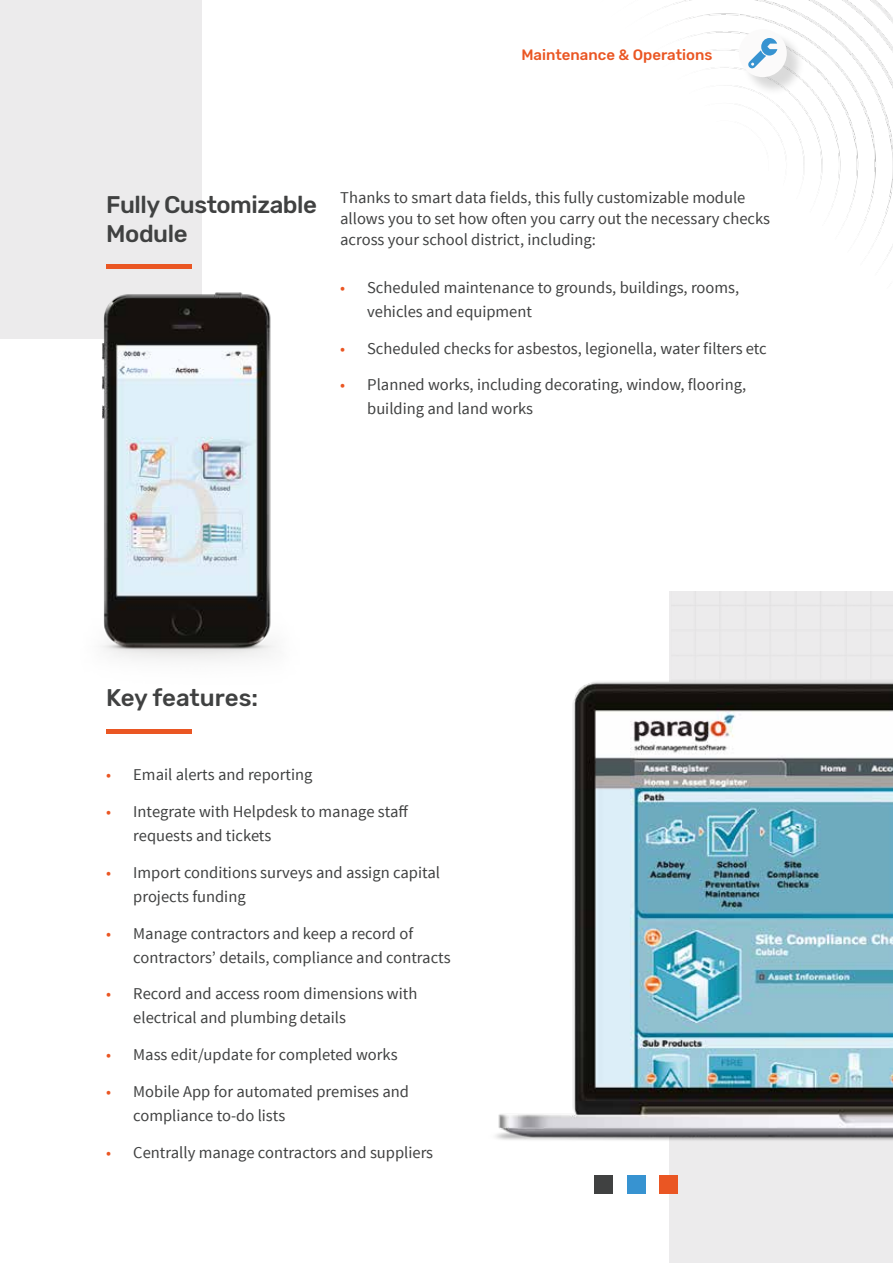
<style>
.page{position:relative;width:893px;height:1263px;background:#fff}
.page>*{position:absolute;margin:0;border:0;box-sizing:border-box;transform-origin:0 0}
.t1{font:500 24px/28.8px "Rubik";letter-spacing:-.02em;color:#404141}
.t2{font:16.5px/24px "Source Sans Pro";color:#404141}
.t3{font:500 15px "Rubik";color:#ea5623}
.s1{color:#ea5623}
</style>
<div class="page">
<div style="left:670px;top:591px;width:223px;height:672px;background:#ecebec"></div>
<div style="left:0;top:0;width:202px;height:339px;background:#ecebec"></div>
<img style="left:664px;top:0;width:229px;height:256px">
<hr style="left:106px;top:729px;width:85px;height:4px;background:#ea5623">
<div style="left:660px;top:1175px;width:18px;height:19px;background:#ea5623"></div>
<div style="left:627px;top:1175px;width:19px;height:19px;background:#3793d1"></div>
<div style="left:594px;top:1175px;width:19px;height:19px;background:#404141"></div>
<img style="left:102px;top:264px;width:173px;height:396px">
<img style="left:495px;top:617px;width:398px;height:547px">
<div style="left:742px;top:32px;width:63px;height:64px;background:#000;opacity:.15"></div>
<div style="left:739px;top:29px;width:48px;height:48px;background:#fbfafa;border-radius:50%"></div>
<svg style="left:748px;top:38px;width:29px;height:30px"></svg>
<p class="t3" style="left:521px;top:46px;width:193px">Maintenance &amp; Operations</p>
<h1 class="t1" style="left:106px;top:191px;width:212px">Fully Customizable<br>Module</h1>
<p class="t2" style="left:340px;top:187px;width:431px;line-height:21px">Thanks to smart data fields, this fully customizable module allows you to set how often you carry out the necessary checks across your school district, including:</p>
<p class="t2" style="left:367px;top:276px;width:373px;text-indent:-27px"><span class="s1">•</span> Scheduled maintenance to grounds, buildings, rooms, vehicles and equipment</p>
<p class="t2" style="left:340px;top:336px;width:428px"><span class="s1">•</span> Scheduled checks for asbestos, legionella, water filters etc</p>
<p class="t2" style="left:367px;top:373px;width:380px;text-indent:-27px"><span class="s1">•</span> Planned works, including decorating, window, flooring, building and land works</p>
<h1 class="t1" style="left:106px;top:684px;width:153px">Key features:</h1>
<p class="t2" style="left:106px;top:763px;width:208px"><span class="s1">•</span> Email alerts and reporting</p>
<p class="t2" style="left:133px;top:800px;width:277px;text-indent:-27px"><span class="s1">•</span> Integrate with Helpdesk to manage staff requests and tickets</p>
<p class="t2" style="left:133px;top:861px;width:308px;text-indent:-27px"><span class="s1">•</span> Import conditions surveys and assign capital projects funding</p>
<p class="t2" style="left:133px;top:921px;width:319px;text-indent:-27px"><span class="s1">•</span> Manage contractors and keep a record of contractors’ details, compliance and contracts</p>
<p class="t2" style="left:133px;top:982px;width:286px;text-indent:-27px"><span class="s1">•</span> Record and access room dimensions with electrical and plumbing details</p>
<p class="t2" style="left:106px;top:1043px;width:293px"><span class="s1">•</span> Mass edit/update for completed works</p>
<p class="t2" style="left:133px;top:1080px;width:277px;text-indent:-27px"><span class="s1">•</span> Mobile App for automated premises and compliance to-do lists</p>
<p class="t2" style="left:106px;top:1140px;width:328px"><span class="s1">•</span> Centrally manage contractors and suppliers</p>
</div>
